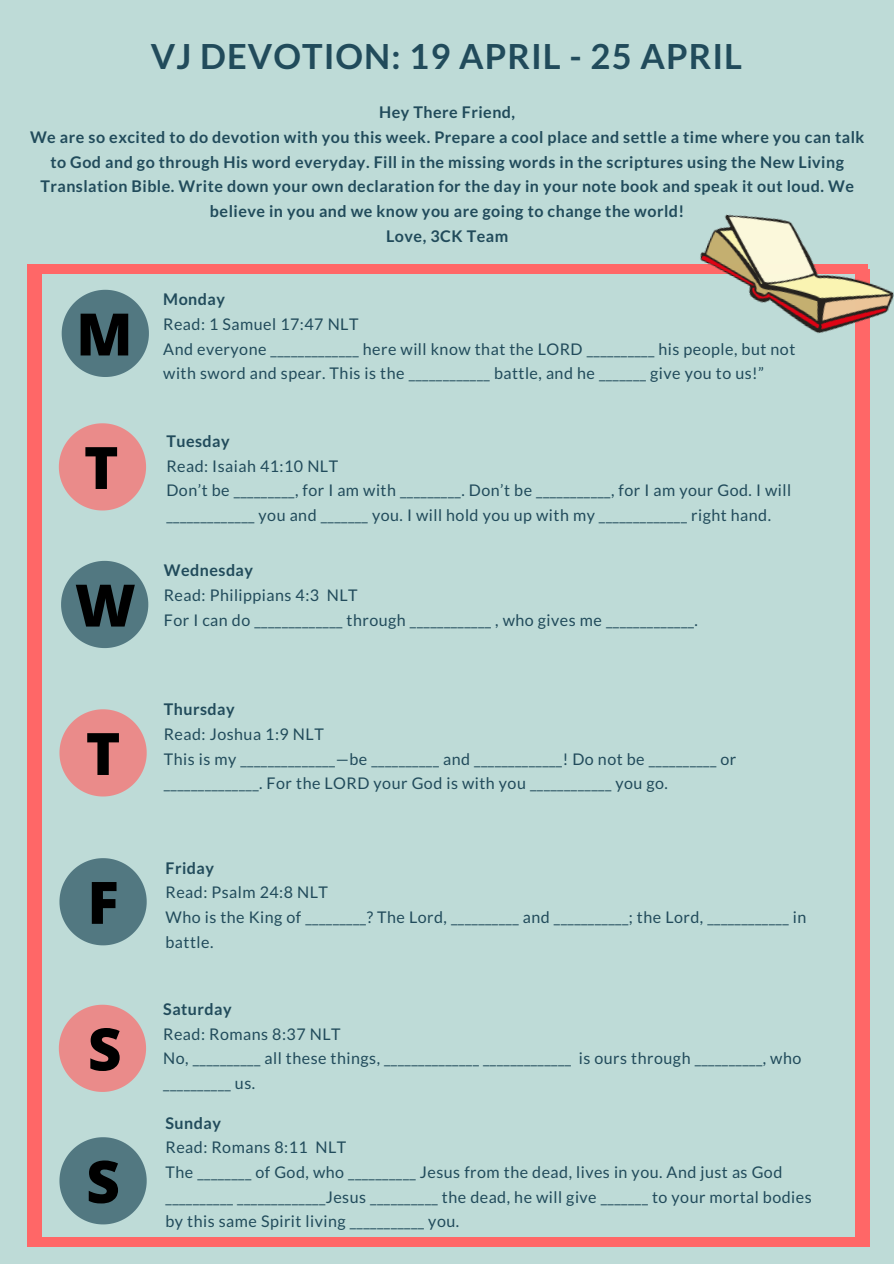
<style>
.page{position:relative;width:894px;height:1264px;background:#fff}
.page>*{position:absolute;margin:0;border:0;box-sizing:border-box;transform-origin:0 0}
.t1{font:800 58.5px "Open Sans";color:#000}
.t2{font:700 34.5px "Lato";letter-spacing:.03em;color:#214b5b}
.t3{font:16.05px/24.6px "Lato";letter-spacing:.03em;color:#214b5b}
.t4{font:700 16.05px/24.6px "Lato";letter-spacing:.03em;color:#214b5b;text-align:center}
</style>
<div class="page">
<div style="left:0;top:0;width:893px;height:1263px;background:#bedbd7"></div>
<div style="left:36px;top:1237px;width:828px;height:9px;background:#ff6767"></div>
<div style="left:28px;top:265px;width:840px;height:9px;background:#ff6767"></div>
<div style="left:855px;top:269px;width:13px;height:977px;background:#ff6767"></div>
<div style="left:27px;top:273px;width:14px;height:973px;background:#ff6767"></div>
<img style="left:681px;top:214px;width:212px;height:141px">
<svg style="left:62px;top:290px;width:87px;height:87px"></svg>
<svg style="left:59px;top:423px;width:87px;height:87px"></svg>
<svg style="left:59px;top:709px;width:88px;height:87px"></svg>
<svg style="left:59px;top:858px;width:88px;height:87px"></svg>
<svg style="left:59px;top:1004px;width:87px;height:87px"></svg>
<svg style="left:61px;top:561px;width:87px;height:87px"></svg>
<svg style="left:59px;top:1137px;width:88px;height:87px"></svg>
<p class="t2" style="left:151px;top:35px;width:592px">VJ DEVOTION: 19 APRIL - 25 APRIL</p>
<p class="t4" style="left:379px;top:100px;width:137px">Hey There Friend,</p>
<p class="t4" style="left:30px;top:124px;width:835px">We are so excited to do devotion with you this week. Prepare a cool place and settle a time where you can talk to God and go through His word everyday. Fill in the missing words in the scriptures using the New Living Translation Bible. Write down your own declaration for the day in your note book and speak it out loud. We believe in you and we know you are going to change the world!</p>
<p class="t4" style="left:386px;top:223px;width:123px">Love, 3CK Team</p>
<p class="t1" style="left:76px;top:293px;width:58px">M</p>
<p class="t1" style="left:84px;top:426px;width:36px">T</p>
<p class="t1" style="left:75px;top:564px;width:62px">W</p>
<p class="t4" style="left:163px;top:287px;width:63px">Monday</p>
<p class="t3" style="left:163px;top:311px;width:197px">Read: 1 Samuel 17:47 NLT</p>
<p class="t3" style="left:163px;top:336px;width:633px">And everyone _____________ here will know that the LORD __________ his people, but not with sword and spear. This is the ____________ battle, and he _______ give you to us!”</p>
<p class="t4" style="left:166px;top:428px;width:65px">Tuesday</p>
<p class="t3" style="left:166px;top:453px;width:173px">Read: Isaiah 41:10 NLT</p>
<p class="t3" style="left:166px;top:478px;width:626px">Don’t be _________, for I am with _________. Don’t be ___________, for I am your God. I will _____________ you and _______ you. I will hold you up with my _____________ right hand.</p>
<p class="t4" style="left:164px;top:557px;width:91px">Wednesday</p>
<p class="t3" style="left:164px;top:582px;width:195px">Read: Philippians 4:3 NLT</p>
<p class="t3" style="left:164px;top:607px;width:535px">For I can do _____________ through ____________ , who gives me _____________.</p>
<p class="t1" style="left:86px;top:712px;width:36px">T</p>
<p class="t1" style="left:87px;top:861px;width:33px">F</p>
<p class="t1" style="left:88px;top:1007px;width:35px">S</p>
<p class="t1" style="left:86px;top:1140px;width:35px">S</p>
<p class="t4" style="left:164px;top:697px;width:72px">Thursday</p>
<p class="t3" style="left:164px;top:721px;width:161px">Read: Joshua 1:9 NLT</p>
<p class="t3" style="left:164px;top:746px;width:574px">This is my ______________—be __________ and _____________! Do not be __________ or ______________. For the LORD your God is with you ____________ you go.</p>
<p class="t4" style="left:165px;top:855px;width:50px">Friday</p>
<p class="t3" style="left:165px;top:879px;width:164px">Read: Psalm 24:8 NLT</p>
<p class="t3" style="left:165px;top:904px;width:642px">Who is the King of _________? The Lord, __________ and ___________; the Lord, ____________ in battle.</p>
<p class="t4" style="left:163px;top:996px;width:70px">Saturday</p>
<p class="t3" style="left:163px;top:1021px;width:179px">Read: Romans 8:37 NLT</p>
<p class="t3" style="left:163px;top:1045px;width:639px">No, __________ all these things, ______________ _____________ is ours through __________, who __________ us.</p>
<p class="t4" style="left:165px;top:1110px;width:57px">Sunday</p>
<p class="t3" style="left:165px;top:1134px;width:182px">Read: Romans 8:11 NLT</p>
<p class="t3" style="left:165px;top:1159px;width:647px">The ________ of God, who __________ Jesus from the dead, lives in you. And just as God __________ _____________Jesus __________ the dead, he will give _______ to your mortal bodies by this same Spirit living ___________ you.</p>
</div>
